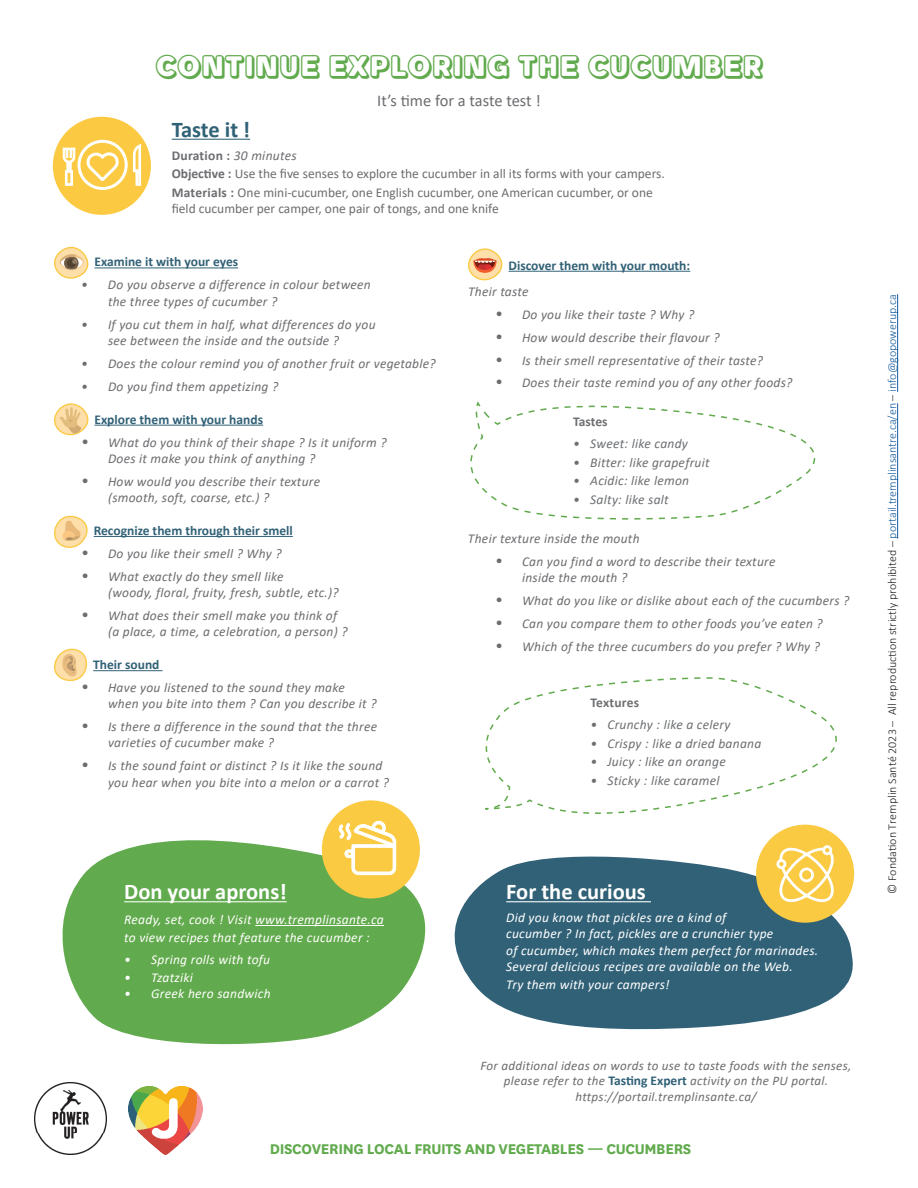
<style>
.page{position:relative;width:918px;height:1188px;background:#fff}
.page>*{position:absolute;margin:0;border:0;box-sizing:border-box;transform-origin:0 0}
.t1{font:30px "Buba DEMO Outline";letter-spacing:.01em;color:#61aa4d}
.t2{font:700 22.5px "Calibri";color:#fff}
.t3{font:700 22.5px "Calibri";letter-spacing:-.01em;color:#316177}
.t4{font:16.5px "Calibri";color:#fff}
.t5{font:700 16.5px "National";letter-spacing:-.02em;color:#61aa4d}
.t6{font:16.5px "Calibri";letter-spacing:-.01em;color:#6c6d70}
.t7{font:italic 13.5px/16.2px "Calibri";letter-spacing:.02em;color:#6c6d70}
.t8{font:13.5px/18.3px "Calibri";color:#6c6d70}
.t9{font:italic 13.5px/16.2px "Calibri";letter-spacing:.02em;color:#fff}
.t10{font:italic 13.5px "Calibri";letter-spacing:.02em;color:#6d6f72}
.t11{font:italic 13.5px/18px "Calibri";letter-spacing:.02em;color:#fffefc}
.t12{font:700 13.5px "Calibri";color:#316177}
.t13{font:700 13.5px "Calibri";letter-spacing:.02em;color:#6d6f72}
.t14{font:700 13.5px "Calibri";color:#6d6f72}
.t15{font:italic 13.05px/15.8px "Calibri";letter-spacing:.02em;color:#6c6d70;text-align:center}
.t16{font:300 12px "Calibri";color:#231f20}
.s1{font-weight:700}
.s2{font-style:italic}
.s3{font-weight:300;font-style:normal;font-size:16.5px}
.s4{font-weight:700;font-style:normal;font-size:13.5px;color:#316177}
.s5{color:#175d9e}
</style>
<div class="page">
<hr style="left:897px;top:403px;width:1px;height:136px;background:#175d9e">
<hr style="left:897px;top:294px;width:1px;height:98px;background:#175d9e">
<svg style="left:459px;top:847px;width:396px;height:183px;fill:#316177"></svg>
<hr style="left:94px;top:267px;width:144px;height:1px;background:#316177">
<hr style="left:95px;top:425px;width:168px;height:1px;background:#316177">
<hr style="left:94px;top:536px;width:199px;height:1px;background:#316177">
<hr style="left:93px;top:670px;width:70px;height:1px;background:#316177">
<svg style="left:54px;top:246px;width:35px;height:33px"></svg>
<svg style="left:55px;top:404px;width:33px;height:31px"></svg>
<div style="left:54px;top:403px;width:34px;height:32px;border:1px solid #faca42;border-radius:50%"></div>
<svg style="left:59px;top:407px;width:22px;height:27px"></svg>
<svg style="left:54px;top:515px;width:34px;height:33px"></svg>
<svg style="left:54px;top:648px;width:34px;height:34px"></svg>
<hr style="left:509px;top:271px;width:181px;height:1px;background:#316177">
<svg style="left:469px;top:249px;width:33px;height:31px"></svg>
<div style="left:468px;top:248px;width:34px;height:32px;border:1px solid #faca42;border-radius:50%"></div>
<svg style="left:473px;top:258px;width:24px;height:15px"></svg>
<hr style="left:172px;top:139px;width:78px;height:1px;background:#316177">
<svg style="left:470px;top:401px;width:346px;height:119px"></svg>
<svg style="left:62px;top:822px;width:397px;height:223px;fill:#61aa4d"></svg>
<hr style="left:124px;top:901px;width:163px;height:1px;background:#fff">
<hr style="left:255px;top:925px;width:129px;height:1px;background:#fffefc">
<hr style="left:506px;top:901px;width:145px;height:1px;background:#fff">
<div style="left:756px;top:825px;width:98px;height:98px;background:#faca42;border-radius:50%"></div>
<svg style="left:776px;top:845px;width:58px;height:57px"></svg>
<div style="left:53px;top:117px;width:98px;height:98px;background:#fbca42;border-radius:50%"></div>
<svg style="left:83px;top:152px;width:39px;height:32px"></svg>
<svg style="left:132px;top:144px;width:10px;height:42px"></svg>
<svg style="left:62px;top:147px;width:14px;height:39px"></svg>
<div style="left:78px;top:140px;width:50px;height:50px;border:3px solid #fff;border-radius:50%"></div>
<div style="left:322px;top:800px;width:98px;height:98px;background:#faca42;border-radius:50%"></div>
<svg style="left:338px;top:820px;width:59px;height:55px"></svg>
<img style="left:106px;top:1086px;width:97px;height:69px">
<svg style="left:485px;top:677px;width:343px;height:133px"></svg>
<img style="left:34px;top:1083px;width:72px;height:72px">
<h1 class="t1" style="left:155px;top:47px;width:609px">CONTINUE EXPLORING THE CUCUMBER</h1>
<p class="t6" style="left:377px;top:89px;width:165px">It’s time for a taste test !</p>
<h2 class="t3" style="left:172px;top:113px;width:80px">Taste it !</h2>
<p class="t8" style="left:172px;top:146px;width:495px"><span class="s1">Duration :</span> <span class="s2">30 minutes<br></span><span class="s1">Objective :</span> Use the five senses to explore the cucumber in all its forms with your campers.<br><span class="s1">Materials :</span> One mini-cucumber, one English cucumber, one American cucumber, or one</p>
<p class="t8" style="left:172px;top:199px;width:329px">field cucumber per camper, one pair of tongs, and one knife</p>
<p class="t12" style="left:94px;top:252px;width:145px">Examine it with your eyes</p>
<p class="t7" style="left:108px;top:276px;width:264px;text-indent:-27px">• Do you observe a difference in colour between the three types of cucumber ?</p>
<p class="t7" style="left:108px;top:315px;width:269px;text-indent:-27px">• If you cut them in half, what differences do you see between the inside and the outside ?</p>
<p class="t7" style="left:81px;top:354px;width:356px">• Does the colour remind you of another fruit or vegetable?</p>
<p class="t7" style="left:81px;top:377px;width:199px">• Do you find them appetizing ?</p>
<p class="t12" style="left:95px;top:410px;width:170px">Explore them with your hands</p>
<p class="t7" style="left:108px;top:433px;width:280px;text-indent:-27px"><span class="s3">•</span> What do you think of their shape ? Is it uniform ?<br>Does it make you think of anything ?</p>
<p class="t7" style="left:108px;top:473px;width:214px;text-indent:-27px"><span class="s3">•</span> How would you describe their texture (smooth, soft, coarse, etc.) ?</p>
<p class="t12" style="left:94px;top:521px;width:201px">Recognize them through their smell</p>
<p class="t7" style="left:81px;top:545px;width:202px"><span class="s3">•</span> Do you like their smell ? Why ?</p>
<p class="t7" style="left:108px;top:568px;width:232px;text-indent:-27px"><span class="s3">•</span> What exactly do they smell like<br>(woody, floral, fruity, fresh, subtle, etc.)?</p>
<p class="t7" style="left:108px;top:607px;width:241px;text-indent:-27px"><span class="s3">•</span> What does their smell make you think of (a place, a time, a celebration, a person) ?</p>
<p class="t12" style="left:93px;top:655px;width:68px">Their sound</p>
<p class="t7" style="left:108px;top:679px;width:270px;text-indent:-27px"><span class="s3">•</span> Have you listened to the sound they make when you bite into them ? Can you describe it ?</p>
<p class="t7" style="left:108px;top:718px;width:271px;text-indent:-27px"><span class="s3">•</span> Is there a difference in the sound that the three varieties of cucumber make ?</p>
<p class="t7" style="left:108px;top:757px;width:283px;text-indent:-27px"><span class="s3">•</span> Is the sound faint or distinct ? Is it like the sound you hear when you bite into a melon or a carrot ?</p>
<p class="t12" style="left:509px;top:256px;width:183px">Discover them with your mouth:</p>
<p class="t7" style="left:468px;top:282px;width:62px">Their taste</p>
<p class="t7" style="left:495px;top:305px;width:201px"><span class="s3">•</span> Do you like their taste ? Why ?</p>
<p class="t7" style="left:495px;top:328px;width:226px"><span class="s3">•</span> How would describe their flavour ?</p>
<p class="t7" style="left:495px;top:351px;width:270px"><span class="s3">•</span> Is their smell representative of their taste?</p>
<p class="t7" style="left:495px;top:374px;width:299px"><span class="s3">•</span> Does their taste remind you of any other foods?</p>
<p class="t14" style="left:573px;top:412px;width:36px">Tastes</p>
<p class="t10" style="left:573px;top:434px;width:116px">• Sweet: like candy</p>
<p class="t10" style="left:573px;top:453px;width:138px">• Bitter: like grapefruit</p>
<p class="t10" style="left:573px;top:471px;width:117px">• Acidic: like lemon</p>
<p class="t10" style="left:573px;top:490px;width:97px">• Salty: like salt</p>
<p class="t7" style="left:468px;top:530px;width:173px">Their texture inside the mouth</p>
<p class="t7" style="left:522px;top:553px;width:255px;text-indent:-27px"><span class="s3">•</span> Can you find a word to describe their texture inside the mouth ?</p>
<p class="t7" style="left:495px;top:592px;width:356px"><span class="s3">•</span> What do you like or dislike about each of the cucumbers ?</p>
<p class="t7" style="left:495px;top:615px;width:329px"><span class="s3">•</span> Can you compare them to other foods you’ve eaten ?</p>
<p class="t7" style="left:495px;top:638px;width:327px"><span class="s3">•</span> Which of the three cucumbers do you prefer ? Why ?</p>
<p class="t13" style="left:590px;top:693px;width:50px">Textures</p>
<p class="t10" style="left:590px;top:715px;width:142px">• Crunchy : like a celery</p>
<p class="t10" style="left:590px;top:734px;width:172px">• Crispy : like a dried banana</p>
<p class="t10" style="left:590px;top:753px;width:137px">• Juicy : like an orange</p>
<p class="t10" style="left:590px;top:771px;width:131px">• Sticky : like caramel</p>
<p class="t4" style="left:95px;top:878px;width:215px">• Croquante : comme un céleri</p>
<p class="t4" style="left:95px;top:920px;width:213px">• Juteuse : comme une orange</p>
<p class="t4" style="left:95px;top:944px;width:203px">• Collant : comme le caramel</p>
<h2 class="t2" style="left:124px;top:876px;width:164px">Don your aprons!</h2>
<p class="t11" style="left:124px;top:910px;width:261px">Ready, set, cook ! Visit www.tremplinsante.ca to view recipes that feature the cucumber :</p>
<p class="t11" style="left:124px;top:950px;width:147px">• Spring rolls with tofu</p>
<p class="t11" style="left:124px;top:968px;width:70px">• Tzatziki</p>
<p class="t11" style="left:124px;top:984px;width:148px">• Greek hero sandwich</p>
<h2 class="t2" style="left:506px;top:876px;width:141px">For the curious</h2>
<p class="t9" style="left:506px;top:909px;width:314px">Did you know that pickles are a kind of<br>cucumber ? In fact, pickles are a crunchier type<br>of cucumber, which makes them perfect for marinades.<br>Several delicious recipes are available on the Web.</p>
<p class="t9" style="left:506px;top:976px;width:165px">Try them with your campers!</p>
<p class="t15" style="left:481px;top:1057px;width:372px">For additional ideas on words to use to taste foods with the senses, please refer to the <span class="s4">Tasting Expert</span> activity on the PU portal. https://portail.tremplinsante.ca/</p>
<p class="t5" style="left:270px;top:1138px;width:423px">DISCOVERING LOCAL FRUITS AND VEGETABLES — CUCUMBERS</p>
<p class="t16" style="left:885px;top:894px;width:601px;rotate:-90deg">© Fondation Tremplin Santé 2023 – All reproduction strictly prohibited – <span class="s5">portail.tremplinsantre.ca/en</span> – <span class="s5">info@gopowerup.ca</span></p>
</div>
